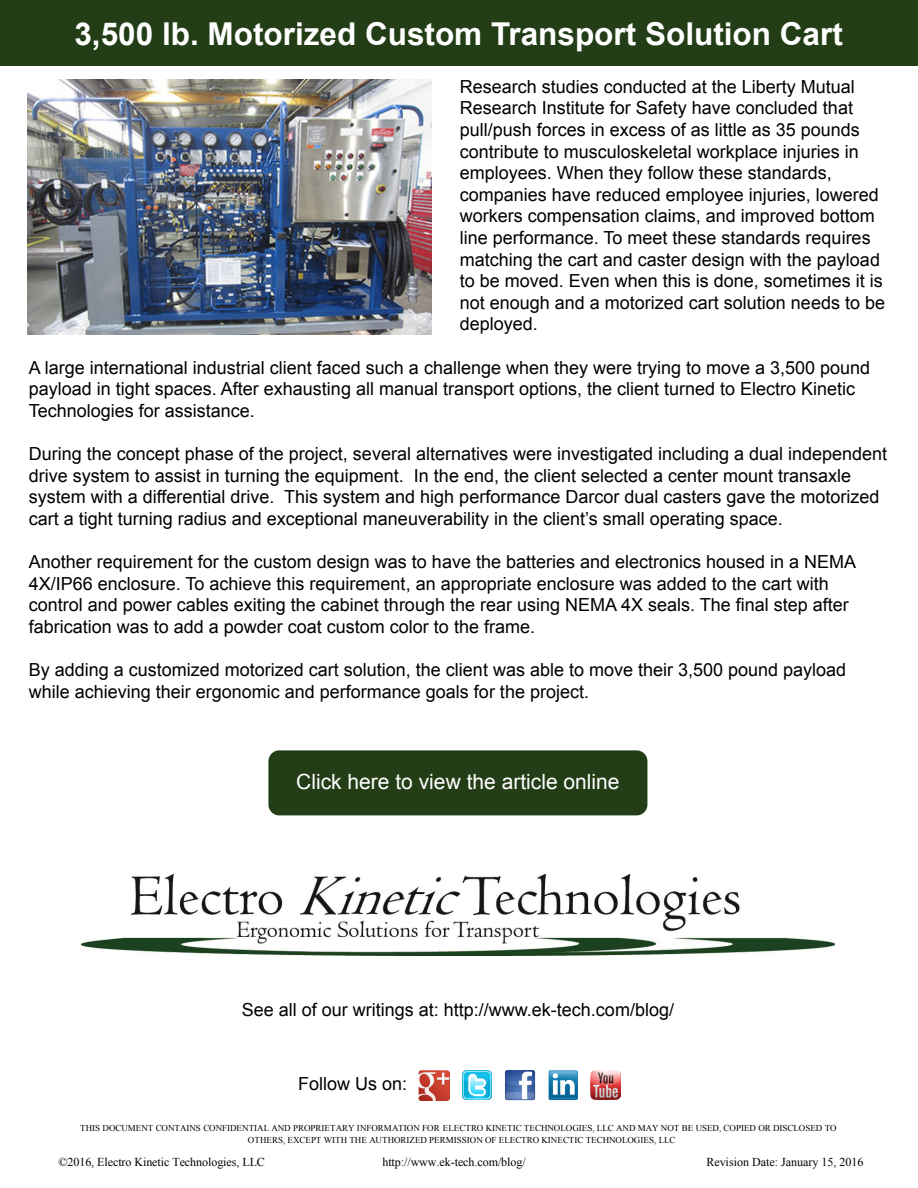
<style>
.page{position:relative;width:918px;height:1188px;background:#fff}
.page>*{position:absolute;margin:0;border:0;box-sizing:border-box;transform-origin:0 0}
.t1{font:700 31.5px "Arial";color:#fff}
.t2{font:21px "Arial";color:#fff}
.t3{font:18px/21.6px "Arial";color:#000}
.t4{font:12px "Times New Roman";letter-spacing:-.005em;color:#000}
.t5{font:9px/11.9px "Times New Roman";color:#000}
</style>
<div class="page">
<img style="left:81px;top:875px;width:753px;height:81px">
<div style="left:0;top:0;width:918px;height:66px;background:#233d16"></div>
<div style="left:268px;top:750px;width:379px;height:65px;background:#233d16;border-radius:11px"></div>
<img style="left:419px;top:1070px;width:30px;height:30px">
<img style="left:548px;top:1071px;width:30px;height:29px">
<img style="left:591px;top:1071px;width:30px;height:29px">
<img style="left:504px;top:1070px;width:32px;height:31px">
<img style="left:462px;top:1071px;width:30px;height:29px">
<img style="left:27px;top:80px;width:404px;height:255px">
<h1 class="t1" style="left:74px;top:13px;width:770px">3,500 lb. Motorized Custom Transport Solution Cart</h1>
<p class="t3" style="left:460px;top:76px;width:427px">Research studies conducted at the Liberty Mutual Research Institute for Safety have concluded that pull/push forces in excess of as little as 35 pounds contribute to musculoskeletal workplace injuries in employees. When they follow these standards, companies have reduced employee injuries, lowered workers compensation claims, and improved bottom line performance. To meet these standards requires matching the cart and caster design with the payload to be moved. Even when this is done, sometimes it is not enough and a motorized cart solution needs to be deployed.</p>
<p class="t3" style="left:29px;top:357px;width:843px">A large international industrial client faced such a challenge when they were trying to move a 3,500 pound payload in tight spaces. After exhausting all manual transport options, the client turned to Electro Kinetic<br>Technologies for assistance.</p>
<p class="t3" style="left:29px;top:443px;width:860px">During the concept phase of the project, several alternatives were investigated including a dual independent drive system to assist in turning the equipment. In the end, the client selected a center mount transaxle system with a differential drive. This system and high performance Darcor dual casters gave the motorized cart a tight turning radius and exceptional maneuverability in the client’s small operating space.</p>
<p class="t3" style="left:29px;top:551px;width:829px">Another requirement for the custom design was to have the batteries and electronics housed in a NEMA 4X/IP66 enclosure. To achieve this requirement, an appropriate enclosure was added to the cart with control and power cables exiting the cabinet through the rear using NEMA 4X seals. The final step after fabrication was to add a powder coat custom color to the frame.</p>
<p class="t3" style="left:29px;top:659px;width:819px">By adding a customized motorized cart solution, the client was able to move their 3,500 pound payload while achieving their ergonomic and performance goals for the project.</p>
<p class="t2" style="left:296px;top:767px;width:325px">Click here to view the article online</p>
<p class="t3" style="left:242px;top:999px;width:434px">See all of our writings at: http://www.ek-tech.com/blog/</p>
<p class="t3" style="left:298px;top:1073px;width:111px">Follow Us on:</p>
<p class="t5" style="left:248px;top:1122px;width:590px;text-indent:-168px">THIS DOCUMENT CONTAINS CONFIDENTIAL AND PROPRIETARY INFORMATION FOR ELECTRO KINETIC TECHNOLOGIES, LLC AND MAY NOT BE USED, COPIED OR DISCLOSED TO<br>OTHERS, EXCEPT WITH THE AUTHORIZED PERMISSION OF ELECTRO KINECTIC TECHNOLOGIES, LLC</p>
<p class="t4" style="left:58px;top:1154px;width:208px">©2016, Electro Kinetic Technologies, LLC</p>
<p class="t4" style="left:382px;top:1154px;width:145px">http://www.ek-tech.com/blog/</p>
<p class="t4" style="left:706px;top:1154px;width:159px">Revision Date: January 15, 2016</p>
</div>
